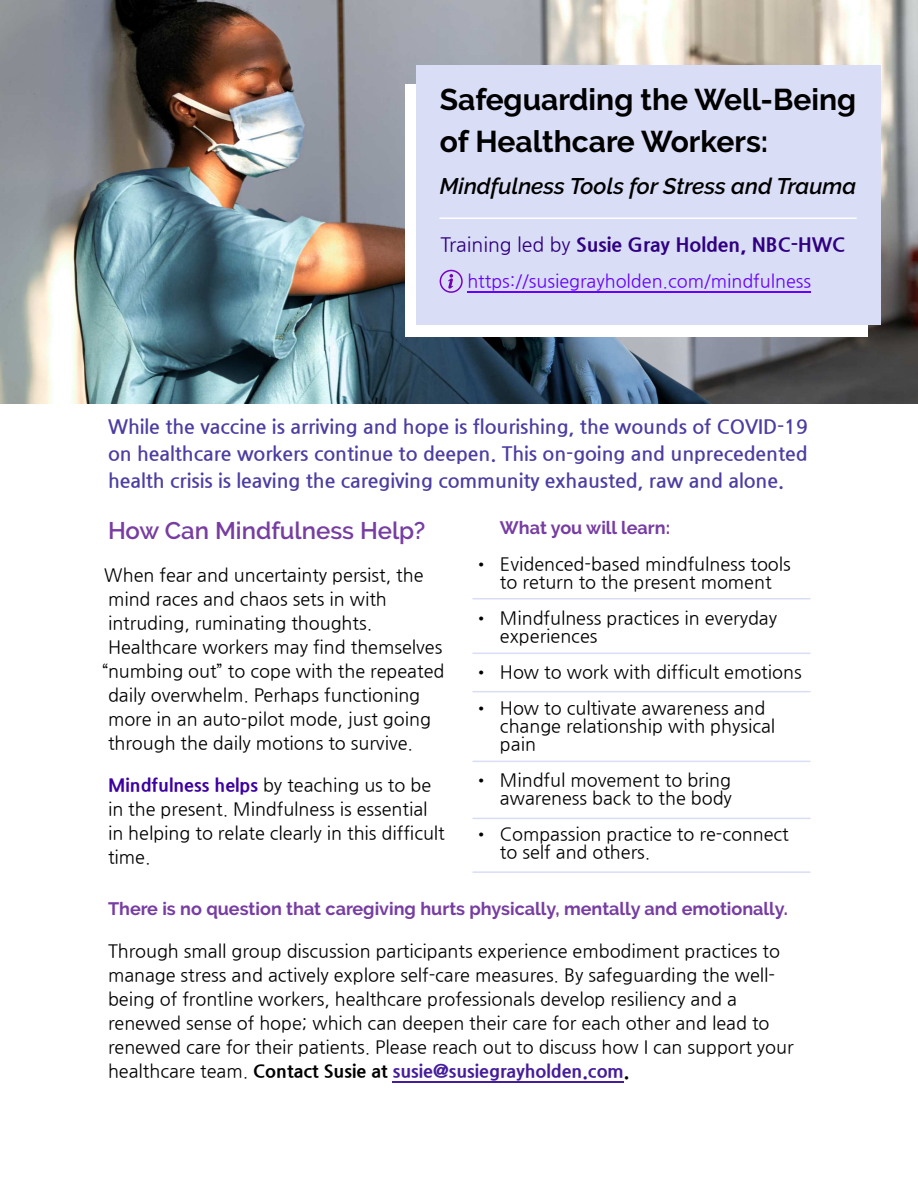
<style>
.page{position:relative;width:918px;height:1188px;background:#fff}
.page>*{position:absolute;margin:0;border:0;box-sizing:border-box;transform-origin:0 0}
.t1{font:700 30px/42px "Raleway";color:#000}
.t2{font:600 24px "Raleway";color:#773da2}
.t3{font:italic 600 22.5px "Raleway";color:#000}
.t4{font:700 19.5px/27px "Nanum Gothic";color:#4c3da2;text-align:justify}
.t5{font:800 19.5px "Nanum Gothic";color:#300081}
.t6{font:18px/24px "Nanum Gothic";color:#000}
.t7{font:700 18px "Raleway";color:#773da2}
.t8{font:18px "Nanum Gothic";color:#6800ff}
.s1{font-weight:400}
.s2{font-weight:800;color:#3c00a0}
.s3{font-weight:800}
.s4{font-weight:800;color:#451d9b}
</style>
<div class="page">
<img style="left:0;top:0;width:918px;height:404px">
<div style="left:405px;top:84px;width:462px;height:253px;background:#fff"></div>
<div style="left:416px;top:65px;width:464px;height:260px;background:#d9ddf6"></div>
<hr style="left:393px;top:1081px;width:231px;height:1px;background:#451d9b">
<hr style="left:473px;top:598px;width:337px;height:1px;background:#d9ddf6">
<hr style="left:473px;top:653px;width:337px;height:1px;background:#d9ddf6">
<hr style="left:473px;top:691px;width:337px;height:1px;background:#d9ddf6">
<hr style="left:473px;top:761px;width:337px;height:1px;background:#d9ddf6">
<hr style="left:473px;top:818px;width:337px;height:1px;background:#d9ddf6">
<hr style="left:473px;top:871px;width:337px;height:2px;background:#d9ddf6">
<hr style="left:440px;top:217px;width:416px;height:2px;background:#fff">
<hr style="left:467px;top:291px;width:344px;height:2px;background:#6800ff">
<svg style="left:448px;top:274px;width:5px;height:15px"></svg>
<div style="left:440px;top:270px;width:23px;height:23px;border:2px solid #7900c5;border-radius:50%"></div>
<h1 class="t1" style="left:440px;top:79px;width:418px">Safeguarding the Well-Being of Healthcare Workers:</h1>
<p class="t3" style="left:440px;top:173px;width:418px">Mindfulness Tools for Stress and Trauma</p>
<p class="t5" style="left:440px;top:234px;width:406px"><span class="s1">Training led by</span> Susie Gray Holden, NBC-HWC</p>
<p class="t8" style="left:467px;top:272px;width:345px">https://susiegrayholden.com/mindfulness</p>
<p class="t4" style="left:108px;top:414px;width:701px">While the vaccine is arriving and hope is flourishing, the wounds of COVID-19 on healthcare workers continue to deepen. This on-going and unprecedented health crisis is leaving the caregiving community exhausted, raw and alone.</p>
<h2 class="t2" style="left:108px;top:516px;width:319px">How Can Mindfulness Help?</h2>
<p class="t6" style="left:104px;top:563px;width:321px">When fear and uncertainty persist, the</p>
<p class="t6" style="left:108px;top:587px;width:280px">mind races and chaos sets in with</p>
<p class="t6" style="left:108px;top:611px;width:266px">intruding, ruminating thoughts.</p>
<p class="t6" style="left:108px;top:635px;width:336px">Healthcare workers may find themselves</p>
<p class="t6" style="left:102px;top:659px;width:344px">“numbing out” to cope with the repeated</p>
<p class="t6" style="left:108px;top:683px;width:314px">daily overwhelm. Perhaps functioning</p>
<p class="t6" style="left:108px;top:707px;width:324px">more in an auto-pilot mode, just going</p>
<p class="t6" style="left:108px;top:731px;width:307px">through the daily motions to survive.</p>
<p class="t6" style="left:108px;top:773px;width:338px"><span class="s2">Mindfulness helps</span> by teaching us to be in the present. Mindfulness is essential in helping to relate clearly in this difficult time.</p>
<p class="t7" style="left:500px;top:518px;width:172px">What you will learn:</p>
<p class="t6" style="left:473px;top:556px;width:319px;line-height:18px;text-align:center">• Evidenced-based mindfulness tools to return to the present moment</p>
<p class="t6" style="left:500px;top:610px;width:279px;line-height:18px;text-indent:-27px">• Mindfulness practices in everyday experiences</p>
<p class="t6" style="left:473px;top:661px;width:330px">• How to work with difficult emotions</p>
<p class="t6" style="left:500px;top:700px;width:277px;line-height:18px;text-indent:-27px">• How to cultivate awareness and change relationship with physical pain</p>
<p class="t6" style="left:473px;top:772px;width:260px;line-height:18px;text-align:right">• Mindful movement to bring awareness back to the body</p>
<p class="t6" style="left:500px;top:826px;width:290px;line-height:18px;text-indent:-27px">• Compassion practice to re-connect to self and others.</p>
<p class="t7" style="left:108px;top:898px;width:681px">There is no question that caregiving hurts physically, mentally and emotionally.</p>
<p class="t6" style="left:108px;top:939px;width:687px">Through small group discussion participants experience embodiment practices to manage stress and actively explore self-care measures. By safeguarding the well&shy;being of frontline workers, healthcare professionals develop resiliency and a renewed sense of hope; which can deepen their care for each other and lead to renewed care for their patients. Please reach out to discuss how I can support your healthcare team. <span class="s3">Contact Susie at</span> <span class="s4">susie@susiegrayholden.com</span><span class="s3">.</span></p>
</div>
